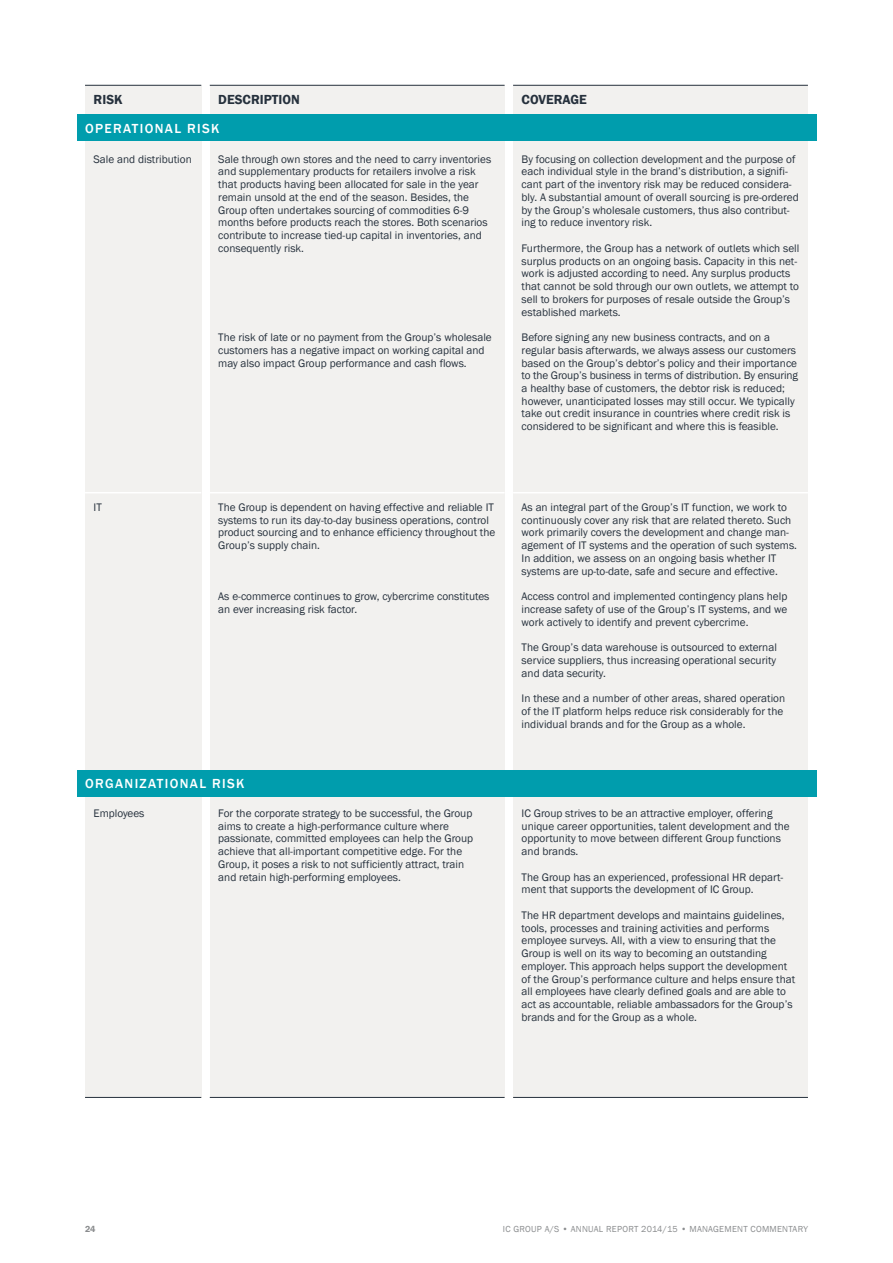
<style>
.page{position:relative;width:893px;height:1263px;background:#fff}
.page>*{position:absolute;margin:0;border:0;box-sizing:border-box;transform-origin:0 0}
.t1{font:500 13.5px "Franklin Gothic";letter-spacing:.1em;color:#fff}
.t2{font:600 13.5px "Franklin Gothic";color:#26313d}
.t3{font:11.25px/12.8px "Franklin Gothic";color:#26313d}
.t4{font:9px "Franklin Gothic";letter-spacing:.03em;color:#8a8c8e}
.t5{font:600 9px "Franklin Gothic";color:#8a8c8e}
</style>
<div class="page">
<div style="left:85px;top:85px;width:116px;height:1012px;background:#f2f1ef"></div>
<hr style="left:85px;top:492px;width:116px;height:1px;background:#fff">
<div style="left:210px;top:85px;width:295px;height:1012px;background:#f2f1ef"></div>
<hr style="left:210px;top:492px;width:295px;height:1px;background:#fff">
<div style="left:513px;top:85px;width:295px;height:1012px;background:#f2f1ef"></div>
<hr style="left:513px;top:492px;width:295px;height:1px;background:#fff">
<div style="left:77px;top:114px;width:739px;height:27px;background:#009dad"></div>
<hr style="left:85px;top:85px;width:116px;height:1px;background:#26313d">
<hr style="left:210px;top:85px;width:295px;height:1px;background:#26313d">
<hr style="left:513px;top:85px;width:295px;height:1px;background:#26313d">
<hr style="left:85px;top:1097px;width:116px;height:1px;background:#26313d">
<hr style="left:210px;top:1097px;width:295px;height:1px;background:#26313d">
<hr style="left:513px;top:1097px;width:295px;height:1px;background:#26313d">
<div style="left:77px;top:770px;width:739px;height:26px;background:#009dad"></div>
<p class="t2" style="left:94px;top:91px;width:31px">RISK</p>
<p class="t2" style="left:218px;top:91px;width:83px">DESCRIPTION</p>
<p class="t1" style="left:85px;top:120px;width:136px">OPERATIONAL RISK</p>
<p class="t3" style="left:94px;top:153px;width:100px">Sale and distribution</p>
<p class="t3" style="left:218px;top:153px;width:274px">Sale through own stores and the need to carry inventories and supplementary products for retailers involve a risk that products having been allocated for sale in the year remain unsold at the end of the season. Besides, the Group often undertakes sourcing of commodities 6-9 months before products reach the stores. Both scenarios contribute to increase tied-up capital in inventories, and consequently risk.</p>
<p class="t3" style="left:218px;top:331px;width:275px">The risk of late or no payment from the Group’s wholesale customers has a negative impact on working capital and may also impact Group performance and cash flows.</p>
<p class="t2" style="left:522px;top:91px;width:67px">COVERAGE</p>
<p class="t3" style="left:522px;top:153px;width:279px">By focusing on collection development and the purpose of each individual style in the brand’s distribution, a signifi&shy;cant part of the inventory risk may be reduced considera&shy;bly. A substantial amount of overall sourcing is pre-ordered by the Group’s wholesale customers, thus also contribut&shy;ing to reduce inventory risk.</p>
<p class="t3" style="left:522px;top:242px;width:279px">Furthermore, the Group has a network of outlets which sell surplus products on an ongoing basis. Capacity in this net&shy;work is adjusted according to need. Any surplus products that cannot be sold through our own outlets, we attempt to sell to brokers for purposes of resale outside the Group’s established markets.</p>
<p class="t3" style="left:522px;top:331px;width:278px">Before signing any new business contracts, and on a regular basis afterwards, we always assess our customers based on the Group’s debtor’s policy and their importance to the Group’s business in terms of distribution. By ensuring a healthy base of customers, the debtor risk is reduced; however, unanticipated losses may still occur. We typically take out credit insurance in countries where credit risk is considered to be significant and where this is feasible.</p>
<p class="t3" style="left:94px;top:501px;width:10px">IT</p>
<p class="t3" style="left:218px;top:501px;width:279px">The Group is dependent on having effective and reliable IT systems to run its day-to-day business operations, control product sourcing and to enhance efficiency throughout the Group’s supply chain.</p>
<p class="t3" style="left:218px;top:590px;width:273px">As e-commerce continues to grow, cybercrime constitutes an ever increasing risk factor.</p>
<p class="t1" style="left:85px;top:775px;width:161px">ORGANIZATIONAL RISK</p>
<p class="t3" style="left:94px;top:807px;width:52px">Employees</p>
<p class="t3" style="left:218px;top:807px;width:256px">For the corporate strategy to be successful, the Group aims to create a high-performance culture where passionate, committed employees can help the Group achieve that all-important competitive edge. For the Group, it poses a risk to not sufficiently attract, train and retain high-performing employees.</p>
<p class="t3" style="left:522px;top:501px;width:277px">As an integral part of the Group’s IT function, we work to continuously cover any risk that are related thereto. Such work primarily covers the development and change man&shy;agement of IT systems and the operation of such systems.<br>In addition, we assess on an ongoing basis whether IT systems are up-to-date, safe and secure and effective.</p>
<p class="t3" style="left:522px;top:590px;width:267px;text-align:justify">Access control and implemented contingency plans help increase safety of use of the Group’s IT systems, and we work actively to identify and prevent cybercrime.</p>
<p class="t3" style="left:522px;top:641px;width:257px;text-align:justify">The Group’s data warehouse is outsourced to external service suppliers, thus increasing operational security and data security.</p>
<p class="t3" style="left:522px;top:692px;width:265px">In these and a number of other areas, shared operation of the IT platform helps reduce risk considerably for the individual brands and for the Group as a whole.</p>
<p class="t3" style="left:522px;top:807px;width:270px">IC Group strives to be an attractive employer, offering unique career opportunities, talent development and the opportunity to move between different Group functions and brands.</p>
<p class="t3" style="left:522px;top:871px;width:263px">The Group has an experienced, professional HR depart&shy;ment that supports the development of IC Group.</p>
<p class="t3" style="left:522px;top:909px;width:275px">The HR department develops and maintains guidelines, tools, processes and training activities and performs employee surveys. All, with a view to ensuring that the Group is well on its way to becoming an outstanding employer. This approach helps support the development of the Group’s performance culture and helps ensure that all employees have clearly defined goals and are able to act as accountable, reliable ambassadors for the Group’s brands and for the Group as a whole.</p>
<p class="t5" style="left:85px;top:1223px;width:12px">24</p>
<p class="t4" style="left:503px;top:1223px;width:306px">IC GROUP A/S • ANNUAL REPORT 2014/15 • MANAGEMENT COMMENTARY</p>
</div>
